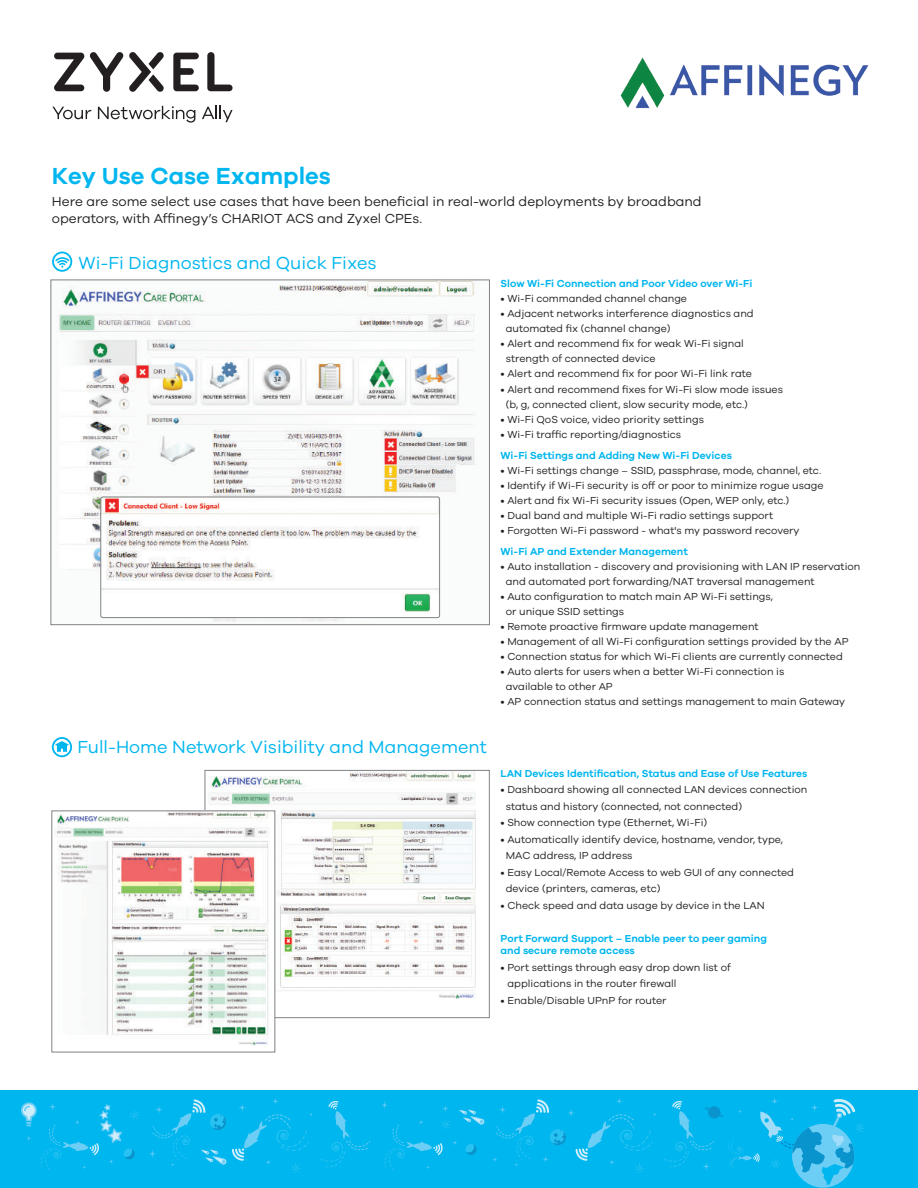
<style>
.page{position:relative;width:918px;height:1188px;background:#fff}
.page>*{position:absolute;margin:0;border:0;box-sizing:border-box;transform-origin:0 0}
.t1{font:600 24px "Galano Grotesque";color:#00b6ef}
.t2{font:18px "Galano Grotesque";color:#00b6ef}
.t3{font:13.5px/16.2px "Galano Grotesque";color:#231f20}
.t4{font:10.5px/15px "Galano Grotesque";color:#231f20}
.t5{font:600 10.5px/12.6px "Galano Grotesque";color:#00b6ef}
</style>
<div class="page">
<div style="left:0;top:1091px;width:918px;height:97px;background:#00b6ef"></div>
<svg style="left:381px;top:1101px;width:104px;height:69px"></svg>
<svg style="left:664px;top:1097px;width:201px;height:88px"></svg>
<svg style="left:492px;top:1098px;width:165px;height:75px"></svg>
<svg style="left:320px;top:1101px;width:50px;height:66px"></svg>
<svg style="left:21px;top:1102px;width:118px;height:68px"></svg>
<svg style="left:148px;top:1098px;width:165px;height:75px"></svg>
<img style="left:56px;top:282px;width:420px;height:340px">
<div style="left:51px;top:280px;width:439px;height:345px;border:1px solid #808285"></div>
<img style="left:101px;top:497px;width:339px;height:121px">
<div style="left:101px;top:497px;width:339px;height:121px;border:1px solid #808285;border-radius:2px"></div>
<svg style="left:52px;top:252px;width:20px;height:20px"></svg>
<svg style="left:52px;top:737px;width:20px;height:20px"></svg>
<img style="left:207px;top:772px;width:269px;height:244px">
<div style="left:205px;top:770px;width:285px;height:248px;border:1px solid #808285"></div>
<img style="left:57px;top:813px;width:216px;height:232px">
<svg style="left:52px;top:107px;width:39px;height:12px"></svg>
<svg style="left:98px;top:106px;width:97px;height:17px"></svg>
<svg style="left:202px;top:106px;width:31px;height:16px"></svg>
<svg style="left:207px;top:52px;width:26px;height:39px"></svg>
<svg style="left:173px;top:53px;width:26px;height:38px"></svg>
<svg style="left:54px;top:52px;width:110px;height:40px"></svg>
<img style="left:620px;top:57px;width:249px;height:52px">
<h1 class="t1" style="left:52px;top:161px;width:281px">Key Use Case Examples</h1>
<p class="t3" style="left:52px;top:193px;width:651px">Here are some select use cases that have been beneficial in real-world deployments by broadband operators, with Affinegy’s CHARIOT ACS and Zyxel CPEs.</p>
<h2 class="t2" style="left:79px;top:252px;width:300px">Wi-Fi Diagnostics and Quick Fixes</h2>
<h2 class="t2" style="left:77px;top:736px;width:411px">Full-Home Network Visibility and Management</h2>
<p class="t5" style="left:501px;top:277px;width:254px">Slow Wi-Fi Connection and Poor Video over Wi-Fi</p>
<p class="t4" style="left:501px;top:291px;width:188px">• Wi-Fi commanded channel change</p>
<p class="t4" style="left:506px;top:306px;width:249px;text-indent:-5px">• Adjacent networks interference diagnostics and automated fix (channel change)</p>
<p class="t4" style="left:506px;top:336px;width:240px;text-indent:-5px">• Alert and recommend fix for weak Wi-Fi signal strength of connected device</p>
<p class="t4" style="left:501px;top:366px;width:253px">• Alert and recommend fix for poor Wi-Fi link rate</p>
<p class="t4" style="left:506px;top:381px;width:279px;text-indent:-5px">• Alert and recommend fixes for Wi-Fi slow mode issues (b, g, connected client, slow security mode, etc.)</p>
<p class="t4" style="left:501px;top:411px;width:205px">• Wi-Fi QoS voice, video priority settings</p>
<p class="t4" style="left:501px;top:426px;width:182px">• Wi-Fi traffic reporting/diagnostics</p>
<p class="t5" style="left:501px;top:448px;width:233px">Wi-Fi Settings and Adding New Wi-Fi Devices</p>
<p class="t4" style="left:501px;top:462px;width:322px">• Wi-Fi settings change – SSID, passphrase, mode, channel, etc.</p>
<p class="t4" style="left:501px;top:477px;width:325px">• Identify if Wi-Fi security is off or poor to minimize rogue usage</p>
<p class="t4" style="left:501px;top:492px;width:290px">• Alert and fix Wi-Fi security issues (Open, WEP only, etc.)</p>
<p class="t4" style="left:501px;top:507px;width:274px">• Dual band and multiple Wi-Fi radio settings support</p>
<p class="t4" style="left:501px;top:522px;width:301px">• Forgotten Wi-Fi password - what's my password recovery</p>
<p class="t5" style="left:501px;top:544px;width:189px">Wi-Fi AP and Extender Management</p>
<p class="t4" style="left:506px;top:558px;width:356px;text-indent:-5px">• Auto installation - discovery and provisioning with LAN IP reservation and automated port forwarding/NAT traversal management</p>
<p class="t4" style="left:506px;top:588px;width:269px;text-indent:-5px">• Auto configuration to match main AP Wi-Fi settings, or unique SSID settings</p>
<p class="t4" style="left:501px;top:618px;width:260px">• Remote proactive firmware update management</p>
<p class="t4" style="left:501px;top:633px;width:349px">• Management of all Wi-Fi configuration settings provided by the AP</p>
<p class="t4" style="left:501px;top:648px;width:344px">• Connection status for which Wi-Fi clients are currently connected</p>
<p class="t4" style="left:506px;top:663px;width:280px;text-indent:-5px">• Auto alerts for users when a better Wi-Fi connection is available to other AP</p>
<p class="t4" style="left:501px;top:693px;width:346px">• AP connection status and settings management to main Gateway</p>
<p class="t5" style="left:501px;top:766px;width:308px">LAN Devices Identification, Status and Ease of Use Features</p>
<p class="t4" style="left:506px;top:781px;width:303px;line-height:16.5px;text-indent:-5px">• Dashboard showing all connected LAN devices connection status and history (connected, not connected)</p>
<p class="t4" style="left:501px;top:815px;width:208px">• Show connection type (Ethernet, Wi-Fi)</p>
<p class="t4" style="left:506px;top:830px;width:279px;line-height:16.5px;text-indent:-5px">• Automatically identify device, hostname, vendor, type,<br>MAC address, IP address</p>
<p class="t4" style="left:506px;top:863px;width:290px;line-height:16.5px;text-indent:-5px">• Easy Local/Remote Access to web GUI of any connected device (printers, cameras, etc)</p>
<p class="t4" style="left:501px;top:897px;width:266px">• Check speed and data usage by device in the LAN</p>
<p class="t5" style="left:501px;top:931px;width:268px">Port Forward Support – Enable peer to peer gaming and secure remote access</p>
<p class="t4" style="left:508px;top:959px;width:225px;line-height:16.5px;text-indent:-7px">• Port settings through easy drop down list of applications in the router firewall</p>
<p class="t4" style="left:501px;top:992px;width:168px">• Enable/Disable UPnP for router</p>
</div>
